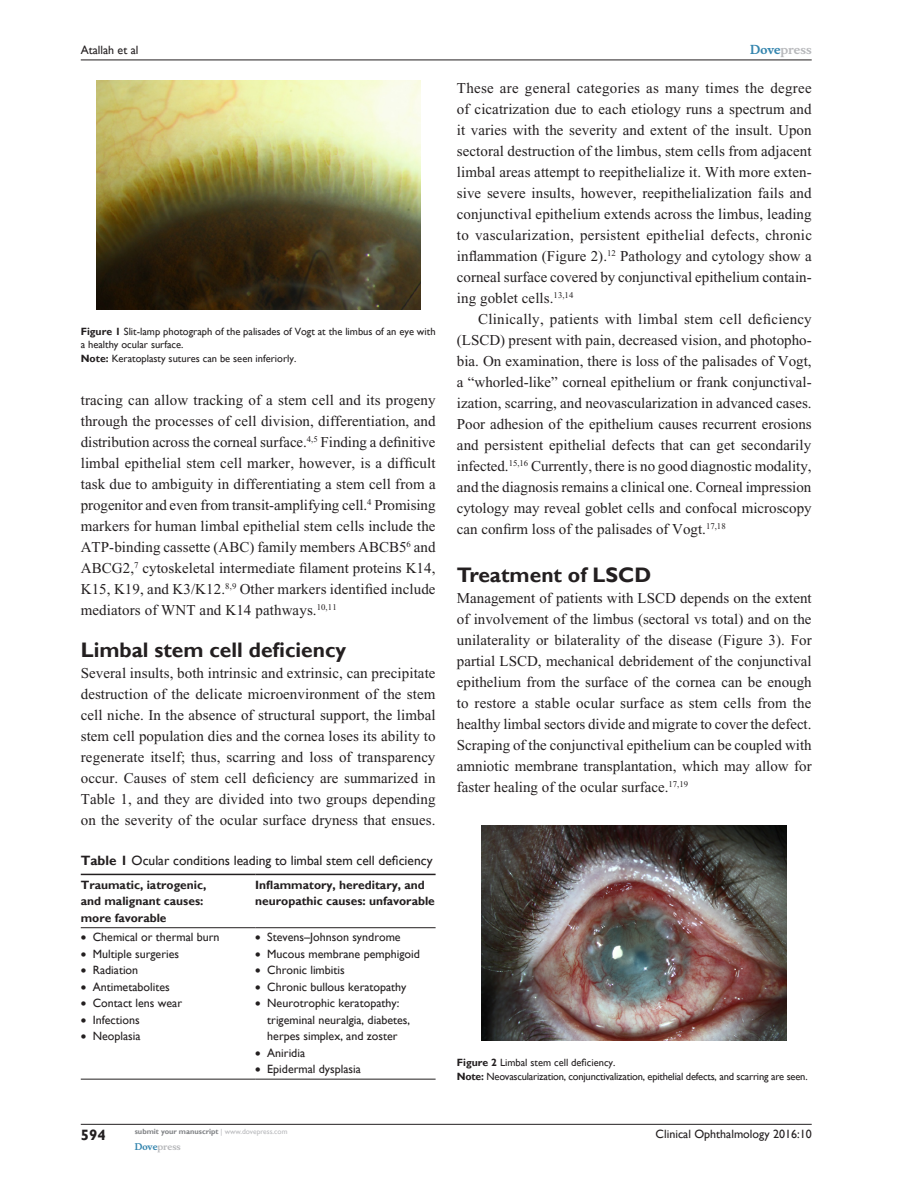
<style>
.page{position:relative;width:918px;height:1188px;background:#fff}
.page>*{position:absolute;margin:0;border:0;box-sizing:border-box;transform-origin:0 0}
.t1{font:700 21px "Gill Sans";color:#231f20}
.TxF{font:15px/21px "Times New Roman";letter-spacing:.005em;color:#231f20;text-align:justify}
.Tx{font:15px/21px "Times New Roman";color:#231f20;text-align:justify}
.RunFolio-V{font:700 15px "Gill Sans";color:#231f20}
.TN_TT{font:13.5px "Gill Sans";color:#231f20}
.TB-BL-m{font:12px/16.5px "Gill Sans";color:#231f20}
.TCH{font:700 12px/16.5px "Gill Sans";color:#231f20}
.RunF-V{font:12px "Gill Sans";color:#231f20}
.RunH-V{font:12px "Gill Sans";color:#231f20}
.RunH-Brand-V{font:700 12px "Musee";color:#b8b9bc}
.FigC{font:10.5px/13.5px "Gill Sans";color:#231f20}
.FigSNRI{font:10.5px "Gill Sans";letter-spacing:-.02em;color:#231f20}
.FigSNRI-2{font:10.5px "Gill Sans";color:#231f20}
.RunF-Brand-V{font:700 9px "Musee";color:#b8b9bc}
.RunF-SubmityourMS-V{font:700 7.5px "Gill Sans";color:#808285}
.s1{font-weight:700}
.s2{font-weight:400;color:#b8b9bc}
.s3{color:#3485ae}
</style>
<div class="page">
<hr style="left:81px;top:1124px;width:731px;height:1px;background:#231f20">
<hr style="left:81px;top:60px;width:731px;height:1px;background:#231f20">
<img style="left:96px;top:81px;width:324px;height:228px">
<hr style="left:81px;top:1079px;width:174px;height:1px;background:#231f20">
<hr style="left:255px;top:1079px;width:181px;height:1px;background:#231f20">
<hr style="left:81px;top:874px;width:174px;height:1px;background:#231f20">
<hr style="left:255px;top:874px;width:181px;height:1px;background:#231f20">
<hr style="left:81px;top:927px;width:174px;height:1px;background:#231f20">
<hr style="left:255px;top:927px;width:181px;height:1px;background:#231f20">
<img style="left:482px;top:825px;width:305px;height:216px">
<p class="RunH-V" style="left:81px;top:43px;width:59px">Atallah et al</p>
<p class="FigC" style="left:81px;top:325px;width:356px"><span class="s1">Figure 1</span> Slit-lamp photograph of the palisades of Vogt at the limbus of an eye with a healthy ocular surface.</p>
<p class="FigSNRI-2" style="left:81px;top:352px;width:217px"><span class="s1">Note:</span> Keratoplasty sutures can be seen inferiorly.</p>
<p class="TxF" style="left:81px;top:389px;width:356px">tracing can allow tracking of a stem cell and its progeny through the processes of cell division, differentiation, and distribution across the corneal surface.<sup>4,5</sup> Finding a definitive limbal epithelial stem cell marker, however, is a difficult task due to ambiguity in differentiating a stem cell from a progenitor and even from transit-amplifying cell.<sup>4</sup> Promising markers for human limbal epithelial stem cells include the ATP-binding cassette (ABC) family members ABCB5<sup>6</sup> and ABCG2,<sup>7</sup> cytoskeletal intermediate filament proteins K14, K15, K19, and K3/K12.<sup>8,9</sup> Other markers identified include mediators of WNT and K14 pathways.<sup>10,11</sup></p>
<h1 class="t1" style="left:81px;top:637px;width:267px">Limbal stem cell deficiency</h1>
<p class="TxF" style="left:81px;top:662px;width:356px">Several insults, both intrinsic and extrinsic, can precipitate destruction of the delicate microenvironment of the stem cell niche. In the absence of structural support, the limbal stem cell population dies and the cornea loses its ability to regenerate itself; thus, scarring and loss of transparency occur. Causes of stem cell deficiency are summarized in Table 1, and they are divided into two groups depending on the severity of the ocular surface dryness that ensues.</p>
<p class="TN_TT" style="left:81px;top:853px;width:353px"><span class="s1">Table 1</span> Ocular conditions leading to limbal stem cell deficiency</p>
<p class="TCH" style="left:81px;top:877px;width:127px">Traumatic, iatrogenic, and malignant causes: more favorable</p>
<p class="TCH" style="left:255px;top:877px;width:181px">Inflammatory, hereditary, and neuropathic causes: unfavorable</p>
<p class="TB-BL-m" style="left:81px;top:929px;width:140px">• Chemical or thermal burn</p>
<p class="TB-BL-m" style="left:81px;top:946px;width:100px">• Multiple surgeries</p>
<p class="TB-BL-m" style="left:81px;top:962px;width:59px">• Radiation</p>
<p class="TB-BL-m" style="left:81px;top:979px;width:90px">• Antimetabolites</p>
<p class="TB-BL-m" style="left:81px;top:995px;width:103px">• Contact lens wear</p>
<p class="TB-BL-m" style="left:81px;top:1012px;width:60px">• Infections</p>
<p class="TB-BL-m" style="left:81px;top:1028px;width:61px">• Neoplasia</p>
<p class="TB-BL-m" style="left:255px;top:929px;width:147px">• Stevens–Johnson syndrome</p>
<p class="TB-BL-m" style="left:255px;top:946px;width:166px">• Mucous membrane pemphigoid</p>
<p class="TB-BL-m" style="left:255px;top:962px;width:91px">• Chronic limbitis</p>
<p class="TB-BL-m" style="left:255px;top:979px;width:153px">• Chronic bullous keratopathy</p>
<p class="TB-BL-m" style="left:267px;top:995px;width:144px;text-indent:-12px">• Neurotrophic keratopathy: trigeminal neuralgia, diabetes, herpes simplex, and zoster</p>
<p class="TB-BL-m" style="left:255px;top:1045px;width:51px">• Aniridia</p>
<p class="TB-BL-m" style="left:255px;top:1061px;width:107px">• Epidermal dysplasia</p>
<p class="RunFolio-V" style="left:81px;top:1126px;width:26px">594</p>
<p class="RunF-SubmityourMS-V" style="left:135px;top:1127px;width:154px">submit your manuscript <span class="s2">| www.dovepress.com</span></p>
<p class="RunF-Brand-V" style="left:135px;top:1141px;width:48px"><span class="s3">Dove</span>press</p>
<p class="RunH-Brand-V" style="left:750px;top:43px;width:63px"><span class="s3">Dove</span>press</p>
<p class="TxF" style="left:457px;top:77px;width:357px">These are general categories as many times the degree of cicatrization due to each etiology runs a spectrum and it varies with the severity and extent of the insult. Upon sectoral destruction of the limbus, stem cells from adjacent limbal areas attempt to reepithelialize it. With more exten&shy;sive severe insults, however, reepithelialization fails and conjunctival epithelium extends across the limbus, leading to vascularization, persistent epithelial defects, chronic inflammation (Figure 2).<sup>12</sup> Pathology and cytology show a corneal surface covered by conjunctival epithelium contain&shy;ing goblet cells.<sup>13,14</sup></p>
<p class="Tx" style="left:457px;top:308px;width:356px;text-indent:21px">Clinically, patients with limbal stem cell deficiency (LSCD) present with pain, decreased vision, and photopho&shy;bia. On examination, there is loss of the palisades of Vogt, a “whorled-like” corneal epithelium or frank conjunctival&shy;ization, scarring, and neovascularization in advanced cases.<br>Poor adhesion of the epithelium causes recurrent erosions and persistent epithelial defects that can get secondarily infected.<sup>15,16</sup> Currently, there is no good diagnostic modality, and the diagnosis remains a clinical one. Corneal impression cytology may reveal goblet cells and confocal microscopy can confirm loss of the palisades of Vogt.<sup>17,18</sup></p>
<h1 class="t1" style="left:457px;top:563px;width:196px">Treatment of LSCD</h1>
<p class="TxF" style="left:457px;top:588px;width:356px">Management of patients with LSCD depends on the extent of involvement of the limbus (sectoral vs total) and on the unilaterality or bilaterality of the disease (Figure 3). For partial LSCD, mechanical debridement of the conjunctival epithelium from the surface of the cornea can be enough to restore a stable ocular surface as stem cells from the healthy limbal sectors divide and migrate to cover the defect.<br>Scraping of the conjunctival epithelium can be coupled with amniotic membrane transplantation, which may allow for faster healing of the ocular surface.<sup>17,19</sup></p>
<p class="FigC" style="left:457px;top:1056px;width:160px"><span class="s1">Figure 2</span> Limbal stem cell deficiency.</p>
<p class="FigSNRI" style="left:457px;top:1070px;width:352px"><span class="s1">Note:</span> Neovascularization, conjunctivalization, epithelial defects, and scarring are seen.</p>
<p class="RunF-V" style="left:656px;top:1127px;width:158px">Clinical Ophthalmology 2016:10</p>
</div>
